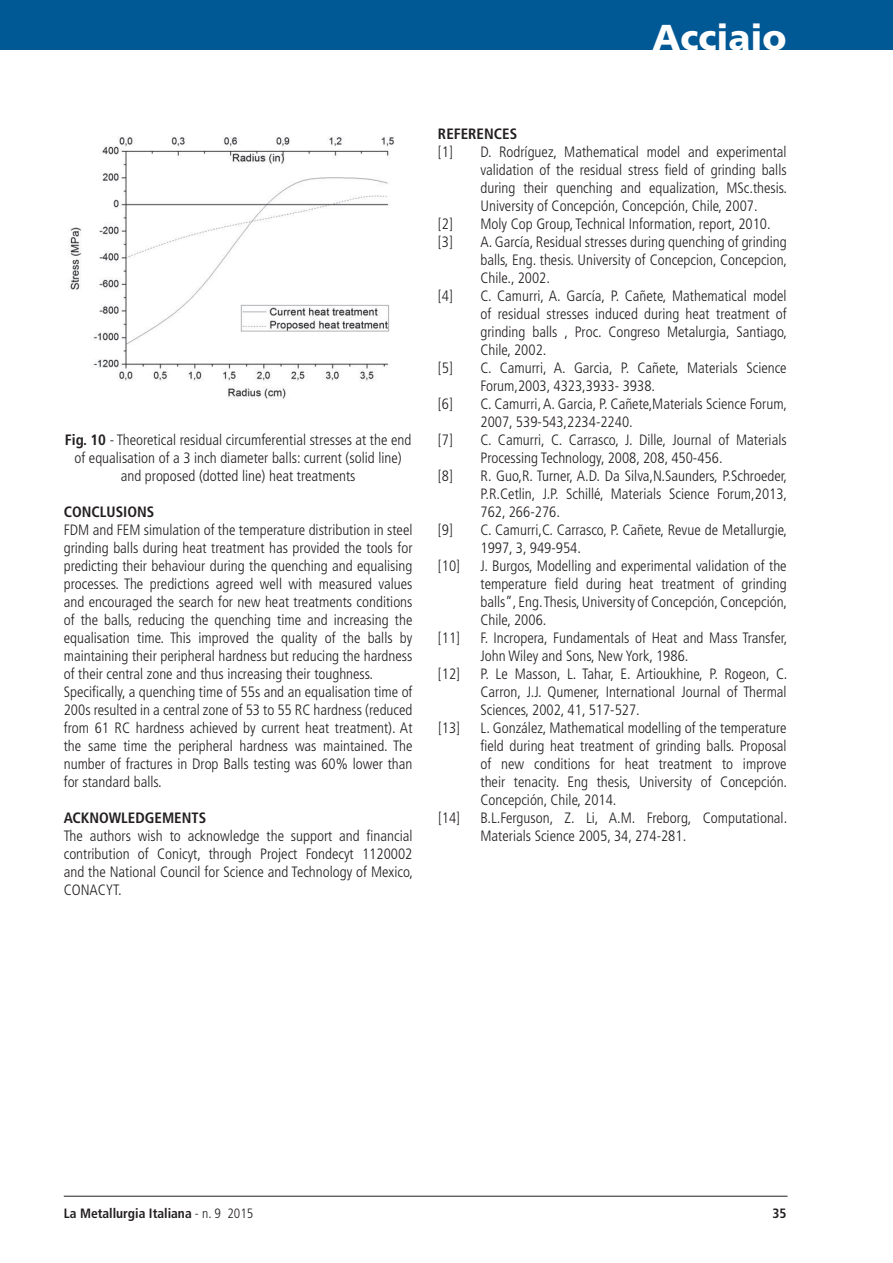
<style>
.page{position:relative;width:893px;height:1263px;background:#fff}
.page>*{position:absolute;margin:0;border:0;box-sizing:border-box;transform-origin:0 0}
.t1{font:900 36px "Frutiger LT Std";color:#fff}
.t2{font:300 condensed 15px/18px "Frutiger LT Std";color:#231f20}
.t3{font:700 condensed 15px "Frutiger LT Std";color:#231f20}
.t4{font:700 condensed 13.5px "Frutiger LT Std";color:#231f20}
.s1{font-weight:700}
.s2{font-weight:300}
</style>
<div class="page">
<hr style="left:64px;top:1196px;width:723px;height:1px;background:#231f20">
<div style="left:0;top:0;width:893px;height:50px;background:#005895"></div>
<img style="left:70px;top:136px;width:325px;height:264px">
<h1 class="t1" style="left:653px;top:15px;width:136px">Acciaio</h1>
<p class="t2" style="left:65px;top:431px;width:348px;text-align:center"><span class="s1">FIG. 10</span> - Theoretical residual circumferential stresses at the end of equalisation of a 3 inch diameter balls: current (solid line) and proposed (dotted line) heat treatments</p>
<p class="t3" style="left:64px;top:503px;width:92px">CONCLUSIONS</p>
<p class="t2" style="left:64px;top:521px;width:350px">FDM and FEM simulation of the temperature distribution in steel grinding balls during heat treatment has provided the tools for predicting their behaviour during the quenching and equalising processes. The predictions agreed well with measured values and encouraged the search for new heat treatments conditions of the balls, reducing the quenching time and increasing the equalisation time. This improved the quality of the balls by maintaining their peripheral hardness but reducing the hardness of their central zone and thus increasing their toughness.<br>Specifically, a quenching time of 55s and an equalisation time of 200s resulted in a central zone of 53 to 55 RC hardness (reduced from 61 RC hardness achieved by current heat treatment). At the same time the peripheral hardness was maintained. The number of fractures in Drop Balls testing was 60% lower than for standard balls.</p>
<p class="t3" style="left:64px;top:809px;width:144px">ACKNOWLEDGEMENTS</p>
<p class="t2" style="left:64px;top:827px;width:351px;text-align:justify">The authors wish to acknowledge the support and financial contribution of Conicyt, through Project Fondecyt 1120002 and the National Council for Science and Technology of Mexico, CONACYT.</p>
<p class="t3" style="left:438px;top:125px;width:81px">REFERENCES</p>
<p class="t2" style="left:438px;top:143px;width:16px">[1]</p>
<p class="t2" style="left:480px;top:143px;width:308px;text-align:justify">D. Rodríguez, Mathematical model and experimental validation of the residual stress field of grinding balls during their quenching and equalization, MSc.thesis.<br>U niversity of Concepción, Concepción, Chile, 2007.</p>
<p class="t2" style="left:438px;top:215px;width:16px">[2]</p>
<p class="t2" style="left:480px;top:215px;width:292px">Moly Cop Group, Technical Information, report, 2010.</p>
<p class="t2" style="left:438px;top:233px;width:16px">[3]</p>
<p class="t2" style="left:480px;top:233px;width:308px;text-align:justify">A. García, Residual stresses during quenching of grinding balls, Eng. thesis. U niversity of Concepcion, Concepcion, Chile., 2002.</p>
<p class="t2" style="left:438px;top:287px;width:16px">[4]</p>
<p class="t2" style="left:480px;top:287px;width:308px;text-align:justify">C. Camurri, A. García, P. Cañete, Mathematical model of residual stresses induced during heat treatment of grinding balls , Proc. Congreso Metalurgia, Santiago, Chile, 2002.</p>
<p class="t2" style="left:438px;top:359px;width:16px">[5]</p>
<p class="t2" style="left:480px;top:359px;width:308px">C. Camurri, A. Garcia, P. Cañete, Materials Science<br>Forum,2003, 4323,3933- 3938.</p>
<p class="t2" style="left:438px;top:395px;width:16px">[6]</p>
<p class="t2" style="left:480px;top:395px;width:308px">C. Camurri, A. Garcia, P. Cañete,Materials Science Forum,<br>2007, 539-543,2234-2240.</p>
<p class="t2" style="left:438px;top:431px;width:16px">[7]</p>
<p class="t2" style="left:480px;top:431px;width:308px">C. Camurri, C. Carrasco, J. Dille, Journal of Materials<br>Processing Technology, 2008, 208, 450-456.</p>
<p class="t2" style="left:438px;top:467px;width:16px">[8]</p>
<p class="t2" style="left:480px;top:467px;width:308px;text-align:justify">R. Guo,R. Turner, A.D. Da Silva,N.Saunders, P.Schroeder, P.R.Cetlin, J.P. Schillé, Materials Science Forum,2013, 762, 266-276.</p>
<p class="t2" style="left:438px;top:521px;width:16px">[9]</p>
<p class="t2" style="left:480px;top:521px;width:308px">C. Camurri,C. Carrasco, P. Cañete, Revue de Metallurgie,<br>1997, 3, 949-954.</p>
<p class="t2" style="left:438px;top:557px;width:24px">[10]</p>
<p class="t2" style="left:480px;top:557px;width:308px;text-align:justify">J. Burgos, Modelling and experimental validation of the temperature field during heat treatment of grinding balls”, Eng. Thesis, U niversity of Concepción, Concepción, Chile, 2006.</p>
<p class="t2" style="left:438px;top:629px;width:24px">[11]</p>
<p class="t2" style="left:480px;top:629px;width:308px">F. Incropera, Fundamentals of Heat and Mass Transfer,</p>
<p class="t2" style="left:480px;top:647px;width:209px">John Wiley and Sons, New York, 1986.</p>
<p class="t2" style="left:438px;top:665px;width:351px">[12] P. Le Masson, L. Tahar, E. Artioukhine, P. Rogeon, C.</p>
<p class="t2" style="left:480px;top:683px;width:308px">Carron, J.J. Qumener, International Journal of Thermal</p>
<p class="t2" style="left:480px;top:701px;width:161px">Sciences, 2002, 41, 517-527.</p>
<p class="t2" style="left:438px;top:719px;width:350px">[13] L. González, Mathematical modelling of the temperature</p>
<p class="t2" style="left:480px;top:737px;width:308px">field during heat treatment of grinding balls. Proposal</p>
<p class="t2" style="left:480px;top:755px;width:308px">of new conditions for heat treatment to improve</p>
<p class="t2" style="left:480px;top:773px;width:308px">their tenacity. Eng thesis, U niversity of Concepción.</p>
<p class="t2" style="left:480px;top:791px;width:138px">Concepción, Chile, 2014.</p>
<p class="t2" style="left:438px;top:809px;width:24px">[14]</p>
<p class="t2" style="left:480px;top:809px;width:308px">B.L.Ferguson, Z. Li, A.M. Freborg, Computational.<br>Materials Science 2005, 34, 274-281.</p>
<p class="t4" style="left:64px;top:1205px;width:191px">LA METALLURGIA ITALIANA <span class="s2">- n. 9 2015</span></p>
<p class="t4" style="left:773px;top:1205px;width:16px">35</p>
</div>
